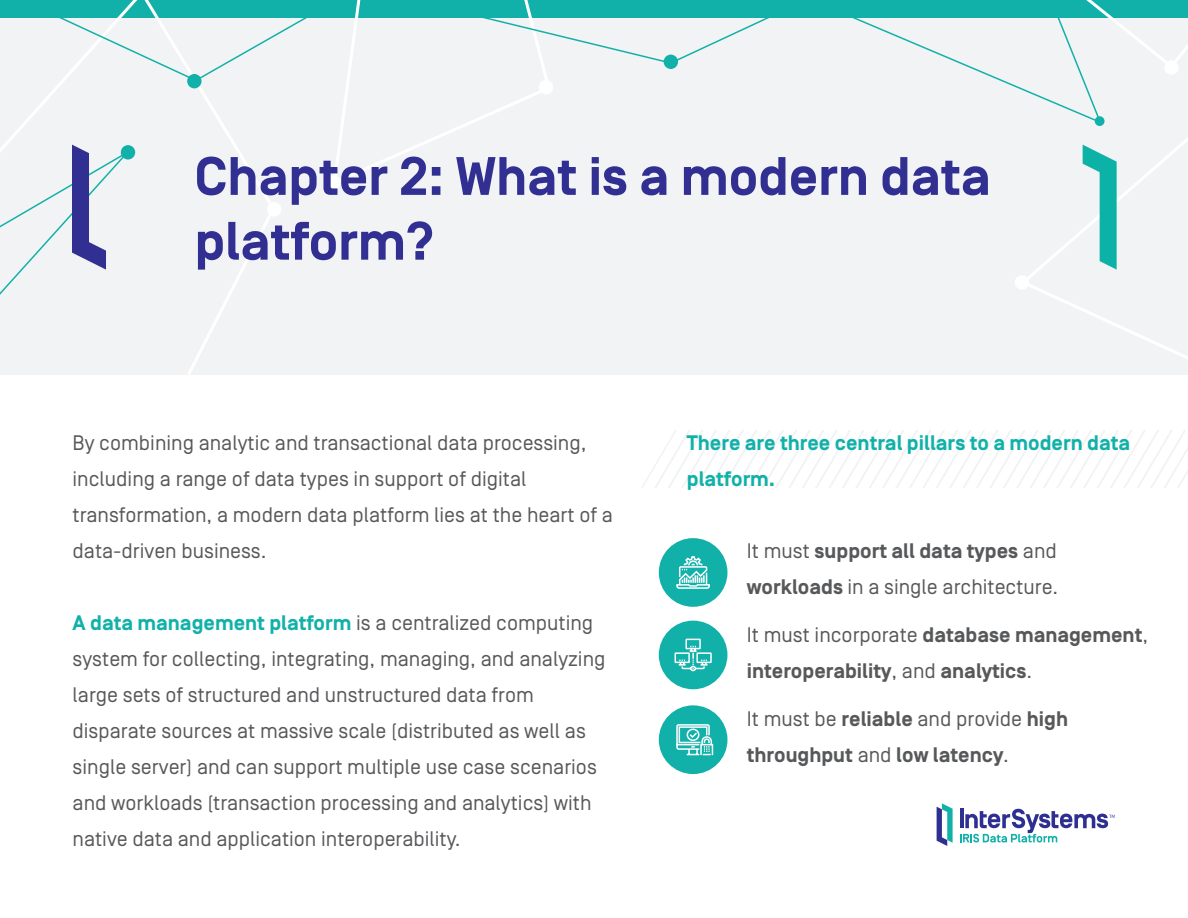
<style>
.page{position:relative;width:1188px;height:918px;background:#fff}
.page>*{position:absolute;margin:0;border:0;box-sizing:border-box;transform-origin:0 0}
.t1{font:700 54px/64.8px "Simplon BP";color:#313092}
.t2{font:21px/36px "Simplon BP Regular";color:#57585a}
.t3{font:700 21px/36px "Simplon BP";color:#57585a}
.t4{font:700 21px/36px "Simplon BP";color:#11b1aa}
.s1{font-family:"Simplon BP";font-weight:700;color:#11b1aa}
.s2{font-family:"Simplon BP";font-weight:700}
.s3{font-family:"Simplon BP Regular";font-weight:400}
</style>
<div class="page">
<svg style="left:937px;top:803px;width:16px;height:43px"></svg>
<svg style="left:960px;top:809px;width:155px;height:34px"></svg>
<svg style="left:642px;top:431px;width:546px;height:56px"></svg>
<div style="left:0;top:0;width:1188px;height:374px;background:#f2f3f4"></div>
<svg style="left:334px;top:125px;width:133px;height:56px"></svg>
<svg style="left:1103px;top:0;width:85px;height:63px"></svg>
<svg style="left:0;top:125px;width:277px;height:250px"></svg>
<div style="left:1015px;top:275px;width:14px;height:15px;background:#fff;border-radius:50%"></div>
<div style="left:326px;top:175px;width:15px;height:15px;background:#fff;border-radius:50%"></div>
<div style="left:267px;top:202px;width:14px;height:15px;background:#fff;border-radius:50%"></div>
<div style="left:1164px;top:60px;width:15px;height:15px;background:#fff;border-radius:50%"></div>
<div style="left:660px;top:540px;width:66px;height:65px;background:#11b1aa;border-radius:50%"></div>
<div style="left:659px;top:538px;width:68px;height:69px;border:3px solid #11b1aa;border-radius:50%"></div>
<div style="left:660px;top:622px;width:66px;height:66px;background:#11b1aa;border-radius:50%"></div>
<div style="left:659px;top:621px;width:68px;height:68px;border:3px solid #11b1aa;border-radius:50%"></div>
<div style="left:660px;top:707px;width:66px;height:66px;background:#11b1aa;border-radius:50%"></div>
<div style="left:659px;top:705px;width:68px;height:69px;border:3px solid #11b1aa;border-radius:50%"></div>
<svg style="left:0;top:0;width:1103px;height:125px"></svg>
<div style="left:664px;top:55px;width:14px;height:14px;background:#11b1aa;border-radius:50%"></div>
<div style="left:187px;top:74px;width:15px;height:14px;background:#11b1aa;border-radius:50%"></div>
<div style="left:1095px;top:116px;width:10px;height:10px;background:#11b1aa;border-radius:50%"></div>
<svg style="left:0;top:145px;width:135px;height:175px"></svg>
<svg style="left:1019px;top:138px;width:169px;height:221px"></svg>
<svg style="left:674px;top:638px;width:38px;height:34px"></svg>
<svg style="left:676px;top:556px;width:34px;height:33px"></svg>
<svg style="left:676px;top:724px;width:38px;height:32px"></svg>
<p class="t1" style="left:195px;top:146px;width:798px">Chapter 2: What is a modern data platform?</p>
<p class="t2" style="left:73px;top:425px;width:515px">By combining analytic and transactional data processing,</p>
<p class="t2" style="left:73px;top:461px;width:455px">including a range of data types in support of digital</p>
<p class="t2" style="left:73px;top:497px;width:542px">transformation, a modern data platform lies at the heart of a data-driven business.</p>
<p class="t2" style="left:73px;top:605px;width:534px"><span class="s1">A data management platform</span> is a centralized computing system for collecting, integrating, managing, and analyzing large sets of structured and unstructured data from</p>
<p class="t2" style="left:73px;top:713px;width:526px">disparate sources at massive scale (distributed as well as single server) and can support multiple use case scenarios and workloads (transaction processing and analytics) with native data and application interoperability.</p>
<p class="t4" style="left:687px;top:426px;width:445px">There are three central pillars to a modern data platform.</p>
<p class="t2" style="left:747px;top:533px;width:313px">It must <span class="s2">support all data types</span> and <span class="s2">workloads</span> in a single architecture.</p>
<p class="t3" style="left:747px;top:618px;width:403px"><span class="s3">It must incorporate</span> database management<span class="s3">, </span>interoperability<span class="s3">, and</span> analytics<span class="s3">.</span></p>
<p class="t3" style="left:747px;top:702px;width:323px"><span class="s3">It must be</span> reliable <span class="s3">and provide</span> high throughput <span class="s3">and</span> low latency<span class="s3">.</span></p>
</div>
